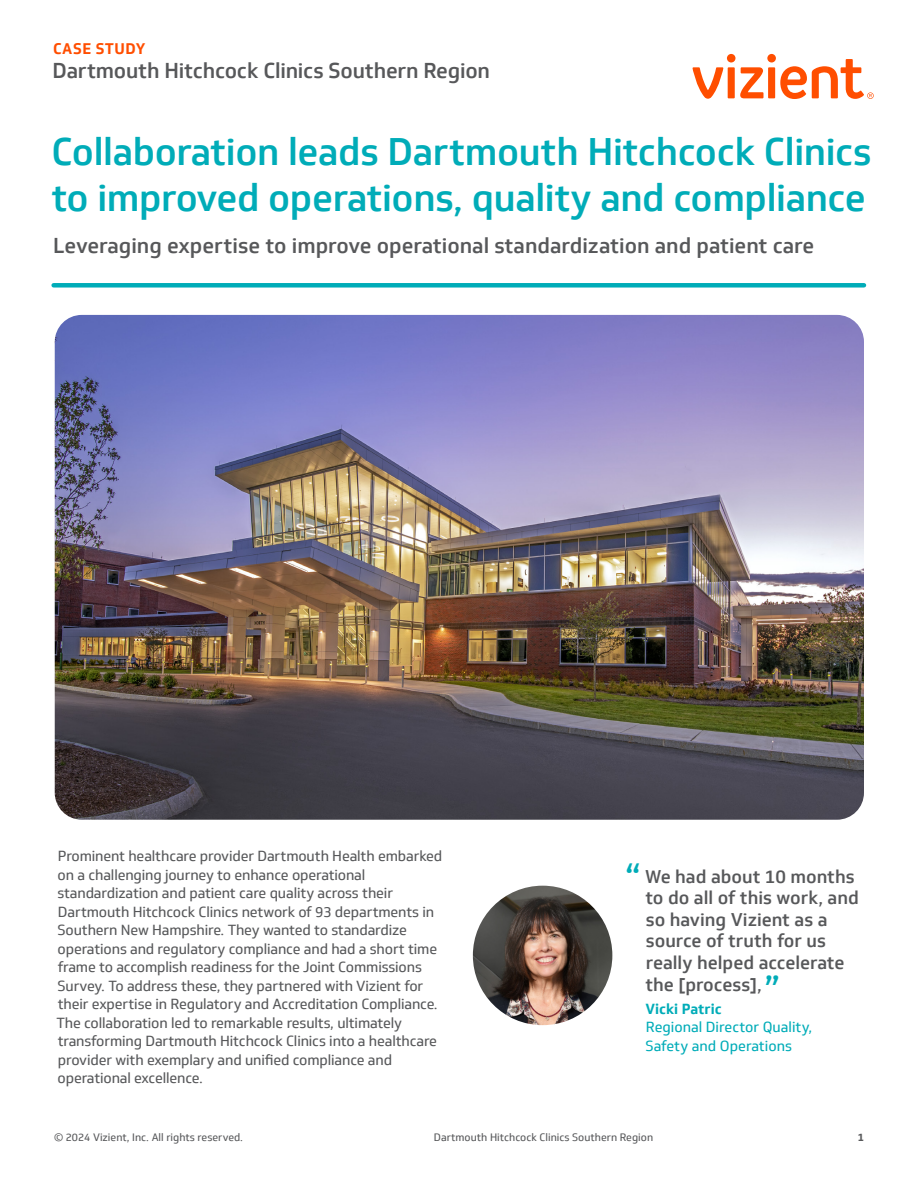
<style>
.page{position:relative;width:918px;height:1188px;background:#fff}
.page>*{position:absolute;margin:0;border:0;box-sizing:border-box;transform-origin:0 0}
.Case_Study_Headline_28pt{font:500 37.5px/46.5px "Soleto";letter-spacing:-.01em;color:#00acb8}
.Quote_12pt{font:500 34.2px "Soleto";color:#00acb8}
.Synopsis_statement_14pt{font:500 21px "Soleto";color:#57585a}
.Case_study_quote{font:500 18px/21.6px "Soleto";color:#57585a}
.t1{font:700 15px "Soleto";letter-spacing:.03em;color:#ff4e00}
.Body_9_5pt{font:14.25px/18.5px "Soleto";letter-spacing:-.01em;color:#57585a}
.Attribution_9_5pt-Title{font:14.25px/18.5px "Soleto";color:#00acb8}
.Attribution_9_5pt-Name{font:700 14.25px "Soleto";color:#00acb8}
.t2{font:10.5px "Soleto";color:#57585a}
.t3{font:700 10.5px "Soleto";color:#57585a}
</style>
<div class="page">
<div style="left:54px;top:283px;width:810px;height:5px;background:#00acb8"></div>
<img style="left:55px;top:315px;width:809px;height:505px">
<img style="left:473px;top:886px;width:139px;height:139px;border-radius:70px">
<svg style="left:692px;top:54px;width:182px;height:45px"></svg>
<p class="t1" style="left:53px;top:39px;width:94px">CASE STUDY</p>
<h3 class="Synopsis_statement_14pt" style="left:52px;top:57px;width:439px">Dartmouth Hitchcock Clinics Southern Region</h3>
<p class="Case_Study_Headline_28pt" style="left:51px;top:129px;width:822px">Collaboration leads Dartmouth Hitchcock Clinics to improved operations, quality and compliance</p>
<p class="Synopsis_statement_14pt" style="left:53px;top:232px;width:763px">Leveraging expertise to improve operational standardization and patient care</p>
<p class="Body_9_5pt" style="left:56px;top:847px;width:387px">Prominent healthcare provider Dartmouth Health embarked on a challenging journey to enhance operational standardization and patient care quality across their Dartmouth Hitchcock Clinics network of 93 departments in Southern New Hampshire. They wanted to standardize operations and regulatory compliance and had a short time frame to accomplish readiness for the Joint Commissions Survey. To address these, they partnered with Vizient for their expertise in Regulatory and Accreditation Compliance.<br>The collaboration led to remarkable results, ultimately transforming Dartmouth Hitchcock Clinics into a healthcare provider with exemplary and unified compliance and operational excellence.</p>
<p class="Quote_12pt" style="left:625px;top:856px;width:17px">“</p>
<p class="Case_study_quote" style="left:645px;top:866px;width:215px">We had about 10 months to do all of this work, and so having Vizient as a source of truth for us really helped accelerate the [process],</p>
<p class="Attribution_9_5pt-Name" style="left:645px;top:1000px;width:78px">Vicki Patric</p>
<p class="Attribution_9_5pt-Title" style="left:646px;top:1018px;width:168px">Regional Director Quality,<br>Safety and Operations</p>
<p class="Quote_12pt" style="left:764px;top:968px;width:17px">”</p>
<p class="t2" style="left:54px;top:1131px;width:191px">© 2024 Vizient, Inc. All rights reserved.</p>
<p class="t3" style="left:858px;top:1131px;width:8px">1</p>
<p class="t2" style="left:434px;top:1131px;width:221px">Dartmouth Hitchcock Clinics Southern Region</p>
</div>
